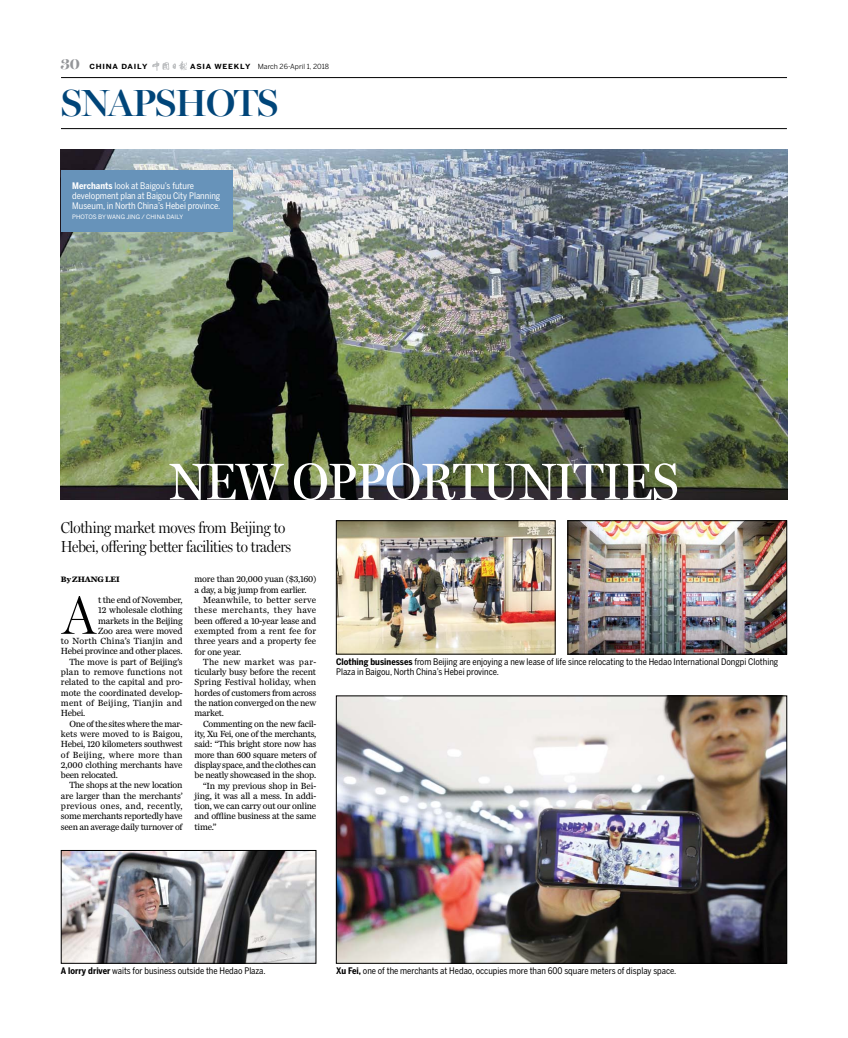
<style>
.page{position:relative;width:848px;height:1038px;background:#fff}
.page>*{position:absolute;margin:0;border:0;box-sizing:border-box;transform-origin:0 0}
.t1{font:300 54.4px "Miller Headline";color:#000}
.t2{font:52px "Miller Headline";letter-spacing:-.01em;color:#fff}
.t3{font:600 38px "Big Miller";letter-spacing:-.03em;color:#004579}
.t4{font:300 16px/19px "Miller Headline";letter-spacing:-.01em;color:#000}
.t5{font:700 16px "Big Miller";color:#939598}
.t6{font:9.2px/10.3px "Miller Daily Two";letter-spacing:-.025em;color:#000;text-align:justify}
.t7{font:9.2px "Miller Daily Two";color:#000}
.t8{font:9.2px "Miller Daily Two";letter-spacing:.025em;color:#000}
.t9{font:9.2px "Miller Daily Two";letter-spacing:-.005em;color:#000}
.t10{font:9.2px "Miller Daily Two";letter-spacing:.015em;color:#000}
.t11{font:9.2px "Miller Daily Two";letter-spacing:.01em;color:#000}
.t12{font:9.2px "Miller Daily Two";letter-spacing:.02em;color:#000}
.t13{font:9px/10px "Benton Sans Cond";color:#000}
.t14{font:9px/10px "Benton Sans Cond";color:#fff}
.t15{font:700 8px "Miller Daily Two";letter-spacing:-.01em;color:#000}
.t16{font:700 7px "Benton Sans";letter-spacing:.1em;color:#000;scale:1.1 1}
.t17{font:7px "Benton Sans";color:#000}
.t18{font:6px "Benton Sans";color:#fff}
.s1{font-weight:700}
</style>
<div class="page">
<img style="left:61px;top:150px;width:726px;height:349px">
<img style="left:338px;top:522px;width:215px;height:130px">
<div style="left:336px;top:520px;width:219px;height:134px;border:1px solid #000"></div>
<img style="left:569px;top:522px;width:216px;height:130px">
<div style="left:567px;top:520px;width:220px;height:134px;border:1px solid #000"></div>
<img style="left:338px;top:697px;width:447px;height:264px">
<div style="left:336px;top:695px;width:451px;height:268px;border:1px solid #000"></div>
<img style="left:63px;top:852px;width:251px;height:109px">
<div style="left:61px;top:850px;width:255px;height:113px;border:1px solid #000"></div>
<div style="left:61px;top:170px;width:172px;height:62px;background:#6793ba"></div>
<svg style="left:152px;top:61px;width:35px;height:10px"></svg>
<hr style="left:61px;top:77px;width:726px;height:1px;background:#000">
<hr style="left:61px;top:128px;width:726px;height:1px;background:#000">
<h3 class="t5" style="left:61px;top:54px;width:20px">30</h3>
<p class="t17" style="left:258px;top:62px;width:73px">March 26-April 1, 2018</p>
<p class="t16" style="left:89px;top:62px;width:54px">CHINA DAILY</p>
<p class="t16" style="left:190px;top:62px;width:56px">ASIA WEEKLY</p>
<h3 class="t3" style="left:61px;top:80px;width:219px">SNAPSHOTS</h3>
<p class="t14" style="left:72px;top:180px;width:149px"><span class="s1">Merchants</span> look at Baigou’s future development plan at Baigou City Planning<br>Museum, in North China’s Hebei province.</p>
<p class="t18" style="left:72px;top:213px;width:112px">PHOTOS BY WANG JING / CHINA DAILY</p>
<h2 class="t2" style="left:169px;top:451px;width:510px">NEW OPPORTUNITIES</h2>
<h3 class="t4" style="left:61px;top:518px;width:231px">Clothing market moves from Beijing to<br>Hebei, offering better facilities to traders</h3>
<p class="t15" style="left:61px;top:575px;width:60px">By ZHANG LEI</p>
<h1 class="t1" style="left:63px;top:584px;width:34px">A</h1>
<p class="t6" style="left:98px;top:594px;width:86px">t the end of November,</p>
<p class="t6" style="left:98px;top:604px;width:86px">12 wholesale clothing</p>
<p class="t6" style="left:98px;top:615px;width:86px">markets in the Beijing</p>
<p class="t6" style="left:98px;top:625px;width:86px">Zoo area were moved</p>
<p class="t10" style="left:61px;top:635px;width:123px">to North China’s Tianjin and</p>
<p class="t6" style="left:61px;top:646px;width:123px">Hebei province and other places.</p>
<p class="t6" style="left:69px;top:656px;width:115px">The move is part of Beijing’s</p>
<p class="t11" style="left:61px;top:666px;width:123px">plan to remove functions not</p>
<p class="t7" style="left:61px;top:676px;width:123px">related to the capital and pro-</p>
<p class="t6" style="left:61px;top:687px;width:123px">mote the coordinated develop-</p>
<p class="t12" style="left:61px;top:697px;width:123px">ment of Beijing, Tianjin and</p>
<p class="t6" style="left:61px;top:708px;width:26px">Hebei.</p>
<p class="t6" style="left:69px;top:718px;width:115px">One of the sites where the mar-</p>
<p class="t7" style="left:61px;top:728px;width:123px">kets were moved to is Baigou,</p>
<p class="t6" style="left:61px;top:738px;width:123px">Hebei, 120 kilometers southwest</p>
<p class="t8" style="left:61px;top:748px;width:123px">of Beijing, where more than</p>
<p class="t6" style="left:61px;top:759px;width:123px">2,000 clothing merchants have</p>
<p class="t6" style="left:61px;top:769px;width:59px">been relocated.</p>
<p class="t6" style="left:69px;top:780px;width:115px">The shops at the new location</p>
<p class="t9" style="left:61px;top:790px;width:123px">are larger than the merchants’</p>
<p class="t8" style="left:61px;top:800px;width:123px">previous ones, and, recently,</p>
<p class="t6" style="left:61px;top:811px;width:123px">some merchants reportedly have</p>
<p class="t6" style="left:61px;top:821px;width:123px">seen an average daily turnover of</p>
<p class="t6" style="left:195px;top:574px;width:123px">more than 20,000 yuan ($3,160) a day, a big jump from earlier.</p>
<p class="t6" style="left:195px;top:594px;width:123px;text-indent:9px">Meanwhile, to better serve these merchants, they have been offered a 10-year lease and exempted from a rent fee for three years and a property fee for one year.</p>
<p class="t6" style="left:195px;top:656px;width:123px;text-indent:9px">The new market was par&shy;ticularly busy before the recent Spring Festival holiday, when hordes of customers from across the nation converged on the new market.</p>
<p class="t6" style="left:203px;top:718px;width:115px">Commenting on the new facil-</p>
<p class="t6" style="left:195px;top:728px;width:123px">ity, Xu Fei, one of the merchants,</p>
<p class="t6" style="left:195px;top:739px;width:123px">said: “This bright store now has</p>
<p class="t6" style="left:195px;top:749px;width:123px">more than 600 square meters of</p>
<p class="t6" style="left:195px;top:759px;width:123px">display space, and the clothes can</p>
<p class="t6" style="left:195px;top:769px;width:123px">be neatly showcased in the shop.</p>
<p class="t6" style="left:203px;top:780px;width:115px">“In my previous shop in Bei-</p>
<p class="t6" style="left:195px;top:790px;width:123px">jing, it was all a mess. In addi-</p>
<p class="t6" style="left:195px;top:800px;width:123px">tion, we can carry out our online</p>
<p class="t6" style="left:195px;top:811px;width:123px">and offline business at the same</p>
<p class="t6" style="left:195px;top:821px;width:23px">time.”</p>
<p class="t13" style="left:336px;top:656px;width:444px"><span class="s1">Clothing businesses</span> from Beijing are enjoying a new lease of life since relocating to the Hedao International Dongpi Clothing<br>Plaza in Baigou, North China’s Hebei province.</p>
<p class="t13" style="left:61px;top:965px;width:206px"><span class="s1">A lorry driver</span> waits for business outside the Hedao Plaza.</p>
<p class="t13" style="left:336px;top:965px;width:342px"><span class="s1">Xu Fei,</span> one of the merchants at Hedao, occupies more than 600 square meters of display space.</p>
</div>
